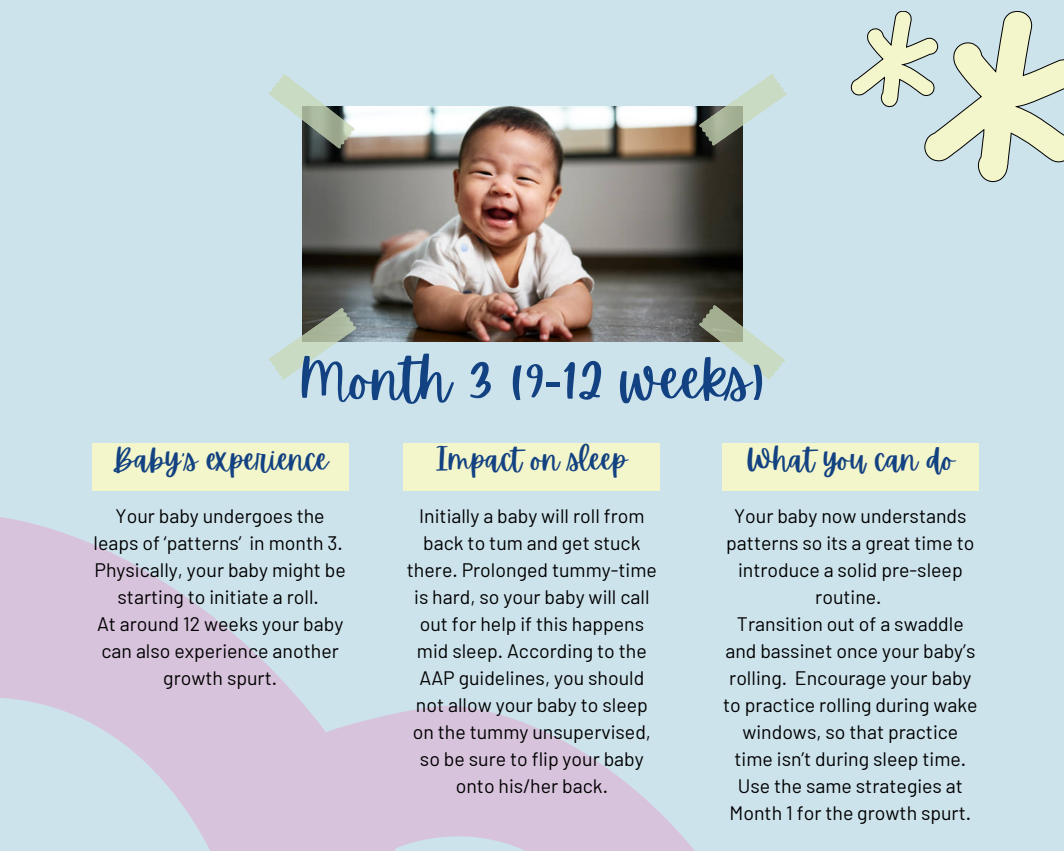
<style>
.page{position:relative;width:1064px;height:851px;background:#fff}
.page>*{position:absolute;margin:0;border:0;box-sizing:border-box;transform-origin:0 0}
.t1{font:55.8px "Apricots";color:#134282}
.t2{font:30px "Apricots";color:#134282}
.t3{font:19.5px/27px "Barlow";color:#000;text-align:center}
.s1{font-family:"Noto Sans"}
</style>
<div class="page">
<div style="left:0;top:0;width:1063px;height:850px;background:#cce3ec"></div>
<img style="left:302px;top:107px;width:440px;height:235px">
<svg style="left:698px;top:74px;width:89px;height:72px"></svg>
<svg style="left:269px;top:74px;width:86px;height:75px"></svg>
<svg style="left:698px;top:304px;width:87px;height:76px"></svg>
<svg style="left:269px;top:307px;width:88px;height:67px"></svg>
<svg style="left:0;top:374px;width:349px;height:476px"></svg>
<svg style="left:311px;top:602px;width:383px;height:248px"></svg>
<svg style="left:850px;top:11px;width:213px;height:172px"></svg>
<div style="left:92px;top:443px;width:256px;height:47px;background:#f3f5ca"></div>
<div style="left:403px;top:443px;width:257px;height:47px;background:#f3f5ca"></div>
<div style="left:721px;top:443px;width:257px;height:47px;background:#f3f5ca"></div>
<p class="t1" style="left:299px;top:347px;width:467px">Month 3 (9<span class="s1">-</span>12 weeks)</p>
<p class="t2" style="left:112px;top:442px;width:218px">Baby’s experience</p>
<p class="t2" style="left:436px;top:442px;width:192px">Impact on sleep</p>
<p class="t2" style="left:745px;top:442px;width:210px">What you can do</p>
<p class="t3" style="left:93px;top:501px;width:251px">Your baby undergoes the leaps of ‘patterns’ in month 3.</p>
<p class="t3" style="left:94px;top:555px;width:253px">Physically, your baby might be starting to initiate a roll.</p>
<h1 class="t3" style="left:97px;top:609px;width:248px">At around 12 weeks your baby can also experience another growth spurt.</h1>
<p class="t3" style="left:407px;top:501px;width:251px">Initially a baby will roll from back to tum and get stuck there. Prolonged tummy-time is hard, so your baby will call out for help if this happens mid sleep. According to the<br>AAP guidelines, you should not allow your baby to sleep on the tummy unsupervised, so be sure to flip your baby onto his/her back.</p>
<h2 class="t3" style="left:726px;top:501px;width:250px">Your baby now understands patterns so its a great time to introduce a solid pre-sleep routine.</h2>
<p class="t3" style="left:723px;top:609px;width:256px">Transition out of a swaddle and bassinet once your baby’s rolling. Encourage your baby to practice rolling during wake windows, so that practice time isn’t during sleep time.</p>
<p class="t3" style="left:729px;top:771px;width:243px">Use the same strategies at<br>Month 1 for the growth spurt.</p>
</div>
